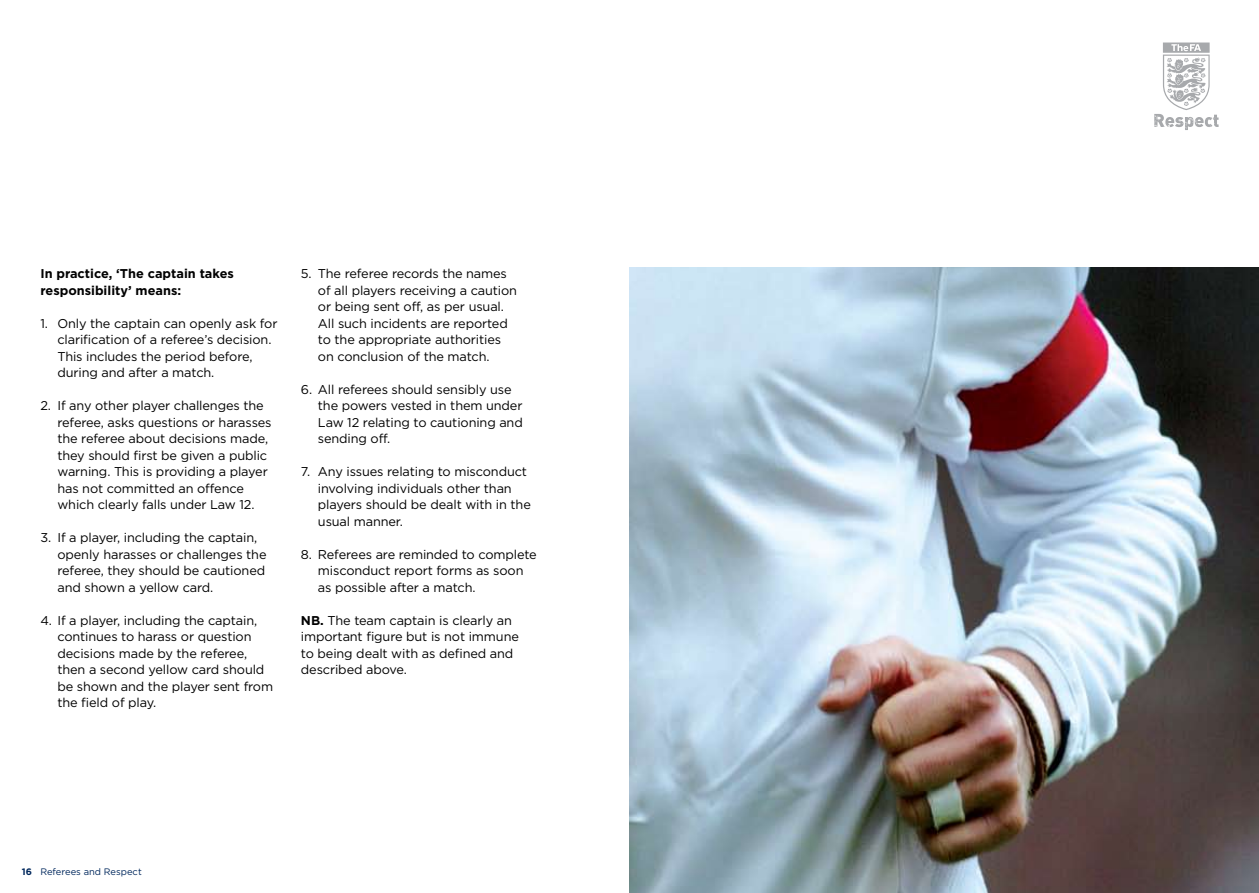
<style>
.page{position:relative;width:1259px;height:893px;background:#fff}
.page>*{position:absolute;margin:0;border:0;box-sizing:border-box;transform-origin:0 0}
.t1{font:12.75px/16.5px "Gotham";letter-spacing:-.01em;color:#000}
.t2{font:700 12.75px/16.5px "Gotham";color:#000}
.t3{font:9.3px "Gotham";color:#00285d}
.s1{font-weight:700}
</style>
<div class="page">
<svg style="left:1154px;top:43px;width:64px;height:87px"></svg>
<img style="left:629px;top:268px;width:630px;height:625px">
<p class="t2" style="left:40px;top:265px;width:195px">In practice, ‘The captain takes responsibility’ means:</p>
<p class="t1" style="left:57px;top:315px;width:222px;text-indent:-17px">1. Only the captain can openly ask for clarification of a referee’s decision.<br>This includes the period before, during and after a match.</p>
<p class="t1" style="left:57px;top:397px;width:216px;text-indent:-17px">2. If any other player challenges the referee, asks questions or harasses the referee about decisions made, they should first be given a public warning. This is providing a player has not committed an offence which clearly falls under Law 12.</p>
<p class="t1" style="left:57px;top:529px;width:211px;text-indent:-17px">3. If a player, including the captain, openly harasses or challenges the referee, they should be cautioned and shown a yellow card.</p>
<p class="t1" style="left:57px;top:612px;width:217px;text-indent:-17px">4. If a player, including the captain, continues to harass or question decisions made by the referee, then a second yellow card should be shown and the player sent from the field of play.</p>
<p class="t1" style="left:318px;top:265px;width:201px;text-indent:-17px">5. The referee records the names of all players receiving a caution or being sent off, as per usual.<br>All such incidents are reported to the appropriate authorities on conclusion of the match.</p>
<p class="t1" style="left:318px;top:381px;width:206px;text-indent:-17px">6. All referees should sensibly use the powers vested in them under<br>Law 12 relating to cautioning and sending off.</p>
<p class="t1" style="left:318px;top:463px;width:214px;text-indent:-17px">7. Any issues relating to misconduct involving individuals other than players should be dealt with in the usual manner.</p>
<p class="t1" style="left:318px;top:546px;width:220px;text-indent:-17px">8. Referees are reminded to complete misconduct report forms as soon as possible after a match.</p>
<p class="t1" style="left:301px;top:612px;width:219px"><span class="s1">NB.</span> The team captain is clearly an important figure but is not immune to being dealt with as defined and described above.</p>
<p class="t3" style="left:22px;top:866px;width:122px"><span class="s1">16</span> Referees and Respect</p>
</div>
